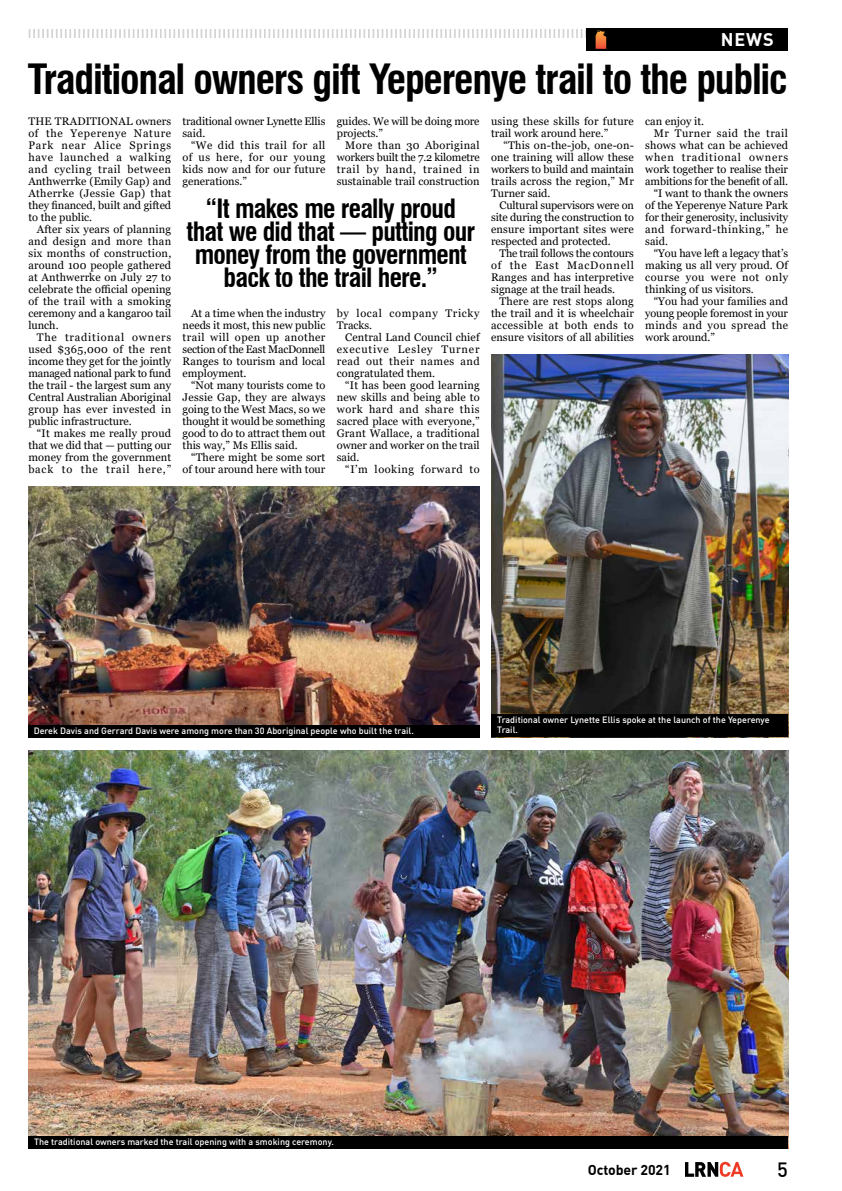
<style>
.page{position:relative;width:842px;height:1191px;background:#fff}
.page>*{position:absolute;margin:0;border:0;box-sizing:border-box;transform-origin:0 0}
.t1{font:700 condensed 40.7px "Swiss 721 BT";letter-spacing:-.03em;color:#000}
.t2{font:700 condensed 26px/23px "Swiss 721 BT";letter-spacing:-.03em;color:#000;text-align:center}
.t3{font:500 20.3px "DIN Offc";color:#000}
.t4{font:700 18px "DIN Offc";color:#fff}
.t5{font:700 14.1px "DIN Offc";letter-spacing:-.01em;color:#000}
.t6{font:11px/12px "Georgia";color:#000;text-align:justify}
.t7{font:11px/12px "Georgia";letter-spacing:.02em;color:#000}
.t8{font:11px "Georgia";letter-spacing:.045em;color:#000}
.t9{font:11px/12px "Georgia";letter-spacing:.06em;color:#000}
.t10{font:11px "Georgia";letter-spacing:.07em;color:#000}
.t11{font:11px "Georgia";letter-spacing:.05em;color:#000}
.t12{font:11px "Georgia";letter-spacing:.04em;color:#000}
.t13{font:11px "Georgia";letter-spacing:.035em;color:#000}
.t14{font:500 9px/10px "DIN Offc";color:#fff}
</style>
<div class="page">
<svg style="left:685px;top:1161px;width:58px;height:15px"></svg>
<div style="left:586px;top:28px;width:202px;height:23px;background:#000"></div>
<svg style="left:29px;top:29px;width:578px;height:20px"></svg>
<img style="left:491px;top:354px;width:297px;height:360px">
<img style="left:28px;top:750px;width:760px;height:386px">
<img style="left:28px;top:486px;width:452px;height:239px">
<div style="left:28px;top:1136px;width:760px;height:12px;background:#000"></div>
<div style="left:28px;top:725px;width:452px;height:12px;background:#000"></div>
<div style="left:491px;top:714px;width:297px;height:23px;background:#000"></div>
<h3 class="t4" style="left:721px;top:28px;width:54px">NEWS</h3>
<h1 class="t1" style="left:28px;top:54px;width:761px">Traditional owners gift Yeperenye trail to the public</h1>
<p class="t6" style="left:28px;top:115px;width:144px">THE TRADITIONAL owners of the Yeperenye Nature Park near Alice Springs have launched a walking and cycling trail between Anthwerrke (Emily Gap) and Atherrke (Jessie Gap) that they financed, built and gifted to the public.</p>
<p class="t6" style="left:28px;top:223px;width:144px;text-indent:9px">After six years of planning and design and more than six months of construction, around 100 people gathered at Anthwerrke on July 27 to celebrate the official opening of the trail with a smoking ceremony and a kangaroo tail lunch.</p>
<p class="t6" style="left:28px;top:331px;width:144px;text-indent:9px">The traditional owners used $365,000 of the rent income they get for the jointly managed national park to fund the trail - the largest sum any Central Australian Aboriginal group has ever invested in public infrastructure.</p>
<p class="t6" style="left:28px;top:427px;width:144px;text-indent:9px">“It makes me really proud that we did that — putting our money from the government back to the trail here,”</p>
<p class="t6" style="left:183px;top:115px;width:144px">traditional owner Lynette Ellis said.</p>
<p class="t6" style="left:183px;top:139px;width:144px;text-indent:9px">“We did this trail for all of us here, for our young kids now and for our future generations.”</p>
<p class="t6" style="left:337px;top:115px;width:144px">guides. We will be doing more projects.”</p>
<p class="t6" style="left:337px;top:139px;width:144px;text-indent:9px">More than 30 Aboriginal workers built the 7.2 kilometre trail by hand, trained in sustainable trail construction</p>
<p class="t7" style="left:491px;top:115px;width:144px">using these skills for future trail work around here.”</p>
<p class="t6" style="left:491px;top:139px;width:144px;text-indent:12px">“This on-the-job, one-on&shy;one training will allow these workers to build and maintain trails across the region,” Mr Turner said.</p>
<p class="t6" style="left:491px;top:199px;width:144px;text-indent:9px">Cultural supervisors were on site during the construction to ensure important sites were respected and protected.</p>
<p class="t6" style="left:491px;top:247px;width:144px;text-indent:9px">The trail follows the contours of the East MacDonnell Ranges and has interpretive signage at the trail heads.</p>
<p class="t6" style="left:491px;top:295px;width:144px;text-indent:9px">There are rest stops along the trail and it is wheelchair accessible at both ends to ensure visitors of all abilities</p>
<p class="t6" style="left:645px;top:115px;width:60px">can enjoy it.</p>
<p class="t12" style="left:654px;top:126px;width:136px">Mr Turner said the trail</p>
<p class="t6" style="left:645px;top:139px;width:144px">shows what can be achieved</p>
<p class="t10" style="left:645px;top:150px;width:144px">when traditional owners</p>
<p class="t6" style="left:645px;top:163px;width:144px">work together to realise their</p>
<p class="t6" style="left:645px;top:175px;width:144px">ambitions for the benefit of all.</p>
<p class="t6" style="left:654px;top:187px;width:136px">“I want to thank the owners</p>
<p class="t6" style="left:645px;top:199px;width:144px">of the Yeperenye Nature Park</p>
<p class="t6" style="left:645px;top:211px;width:144px">for their generosity, inclusivity</p>
<p class="t8" style="left:645px;top:222px;width:144px">and forward-thinking,” he</p>
<p class="t6" style="left:645px;top:235px;width:24px">said.</p>
<p class="t6" style="left:654px;top:247px;width:136px">“You have left a legacy that’s</p>
<p class="t6" style="left:645px;top:259px;width:144px">making us all very proud. Of</p>
<p class="t8" style="left:645px;top:270px;width:144px">course you were not only</p>
<p class="t6" style="left:645px;top:283px;width:110px">thinking of us visitors.</p>
<p class="t6" style="left:654px;top:295px;width:136px">“You had your families and</p>
<p class="t6" style="left:645px;top:307px;width:144px">young people foremost in your</p>
<p class="t13" style="left:645px;top:318px;width:144px">minds and you spread the</p>
<p class="t6" style="left:645px;top:331px;width:71px">work around.”</p>
<h2 class="t2" style="left:186px;top:197px;width:290px">“It makes me really proud that we did that — putting our money from the government back to the trail here.”</h2>
<p class="t9" style="left:337px;top:307px;width:144px">by local company Tricky<br>Tracks.</p>
<p class="t6" style="left:337px;top:331px;width:144px;text-indent:9px">Central Land Council chief executive Lesley Turner read out their names and congratulated them.</p>
<p class="t6" style="left:337px;top:379px;width:144px;text-indent:9px">“It has been good learning new skills and being able to work hard and share this sacred place with everyone,” Grant Wallace, a traditional owner and worker on the trail said.</p>
<p class="t11" style="left:345px;top:462px;width:136px">“I’m looking forward to</p>
<p class="t6" style="left:183px;top:307px;width:144px;text-indent:9px">At a time when the industry needs it most, this new public trail will open up another section of the East MacDonnell Ranges to tourism and local employment.</p>
<p class="t6" style="left:183px;top:379px;width:144px;text-indent:9px">“Not many tourists come to Jessie Gap, they are always going to the West Macs, so we thought it would be something good to do to attract them out this way,” Ms Ellis said.</p>
<p class="t6" style="left:183px;top:451px;width:144px;text-align:right">“There might be some sort of tour around here with tour</p>
<p class="t14" style="left:34px;top:725px;width:382px">Derek Davis and Gerrard Davis were among more than 30 Aboriginal people who built the trail.</p>
<p class="t14" style="left:497px;top:714px;width:274px">Traditional owner Lynette Ellis spoke at the launch of the Yeperenye<br>Trail.</p>
<p class="t14" style="left:34px;top:1136px;width:301px">The traditional owners marked the trail opening with a smoking ceremony.</p>
<p class="t5" style="left:588px;top:1160px;width:84px">October 2021</p>
<h3 class="t3" style="left:777px;top:1156px;width:12px">5</h3>
</div>
